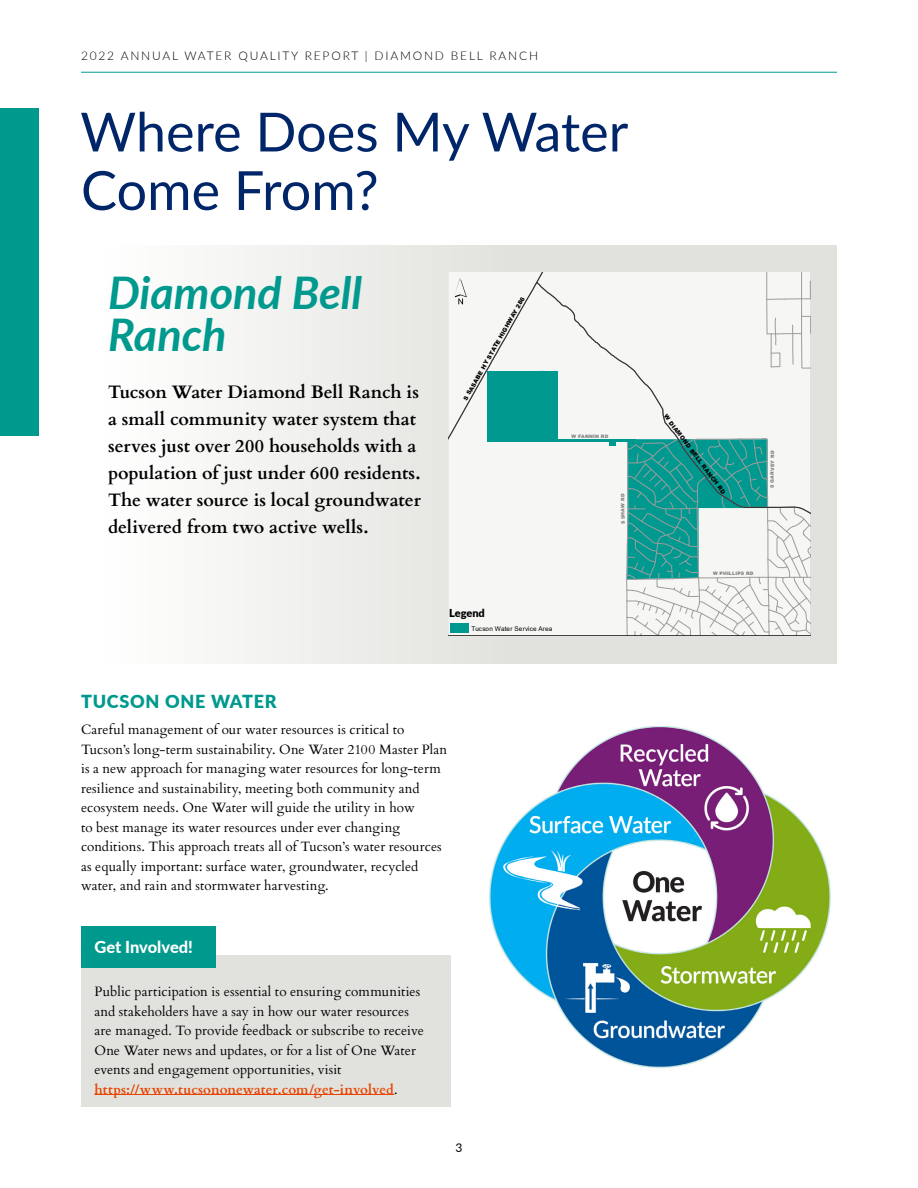
<style>
.page{position:relative;width:918px;height:1188px;background:#fff}
.page>*{position:absolute;margin:0;border:0;box-sizing:border-box;transform-origin:0 0}
.Heading_1{font:54px/58.5px "Lato";letter-spacing:-.005em;color:#002669}
.Heading_2{font:italic 700 45px/42px "Lato";color:#00998e}
.Body_Text{font:700 18px/27px "Cardo";letter-spacing:-.005em;color:#000}
.Heading_3{font:900 18px "Lato";letter-spacing:.04em;color:#00998e}
.Heading_5{font:800 16.5px "Lato";letter-spacing:-.005em;color:#fff}
.Body_Text-2{font:13.5px/19.5px "Cardo";letter-spacing:.005em;color:#000}
.t1{font:300 12px "Lato";letter-spacing:.15em;color:#000}
.t2{font:12px "Lato";color:#000}
.t3{font:900 10.95px "Lato";color:#000}
.t4{font:6.45px "Arial";letter-spacing:.015em;color:#000}
.t5{font:900 5.85px "Arial";color:#000}
.t6{font:900 4.65px "Arial";letter-spacing:.025em;color:#828282}
.s1{font-weight:700;color:#e74300}
</style>
<div class="page">
<hr style="left:81px;top:72px;width:756px;height:1px;background:#00998e">
<div style="left:81px;top:246px;width:756px;height:417px;background:linear-gradient(to right,#fafafa,#dadbd5)"></div>
<div style="left:0;top:108px;width:39px;height:328px;background:#00998e"></div>
<div style="left:81px;top:956px;width:370px;height:151px;background:#e1e2dd"></div>
<hr style="left:94px;top:1094px;width:300px;height:1px;background:#e74300">
<div style="left:81px;top:927px;width:134px;height:41px;background:#00998e"></div>
<svg style="left:449px;top:273px;width:362px;height:363px"></svg>
<hr style="left:558px;top:439px;width:77px;height:2px;background:#00998f">
<img style="left:489px;top:726px;width:342px;height:342px">
<p class="t1" style="left:81px;top:47px;width:459px">2022 ANNUAL WATER QUALITY REPORT | DIAMOND BELL RANCH</p>
<p class="Heading_1" style="left:80px;top:100px;width:550px">Where Does My Water<br>Come From?</p>
<p class="Heading_2" style="left:108px;top:269px;width:256px">Diamond Bell<br>Ranch</p>
<p class="Body_Text" style="left:108px;top:377px;width:314px">Tucson Water Diamond Bell Ranch is a small community water system that serves just over 200 households with a population of just under 600 residents.<br>The water source is local groundwater delivered from two active wells.</p>
<p class="t5" style="left:461px;top:398px;width:119px;rotate:-60deg">S SASABE HY STATE HIGHWAY 286</p>
<p class="t6" style="left:572px;top:433px;width:38px">W FANNIN RD</p>
<p class="t6" style="left:620px;top:524px;width:32px;rotate:-91deg">S SHAW RD</p>
<p class="t3" style="left:449px;top:605px;width:37px">Legend</p>
<p class="t4" style="left:472px;top:624px;width:82px">Tucson Water Service Area</p>
<p class="Heading_3" style="left:81px;top:688px;width:197px">TUCSON ONE WATER</p>
<p class="Body_Text-2" style="left:81px;top:719px;width:368px">Careful management of our water resources is critical to Tucson’s long-term sustainability. One Water 2100 Master Plan is a new approach for managing water resources for long‑term resilience and sustainability, meeting both community and ecosystem needs. One Water will guide the utility in how<br>to best manage its water resources under ever changing conditions. This approach treats all of Tucson’s water resources as equally important: surface water, groundwater, recycled water, and rain and stormwater harvesting.</p>
<p class="Heading_5" style="left:94px;top:935px;width:100px">Get Involved!</p>
<p class="Body_Text-2" style="left:94px;top:981px;width:331px">Public participation is essential to ensuring communities and stakeholders have a say in how our water resources are managed. To provide feedback or subscribe to receive One Water news and updates, or for a list of One Water events and engagement opportunities, visit <span class="s1">https://www.tucsononewater.com/get-involved</span>.</p>
<p class="t2" style="left:456px;top:1139px;width:8px">3</p>
<p class="t5" style="left:669px;top:413px;width:99px;rotate:53deg">W DIAMOND BELL RANCH RD</p>
<p class="t6" style="left:769px;top:488px;width:39px;rotate:-90deg">S GARVEY RD</p>
<p class="t6" style="left:713px;top:571px;width:42px;rotate:-1deg">W PHILLIPS RD</p>
</div>
